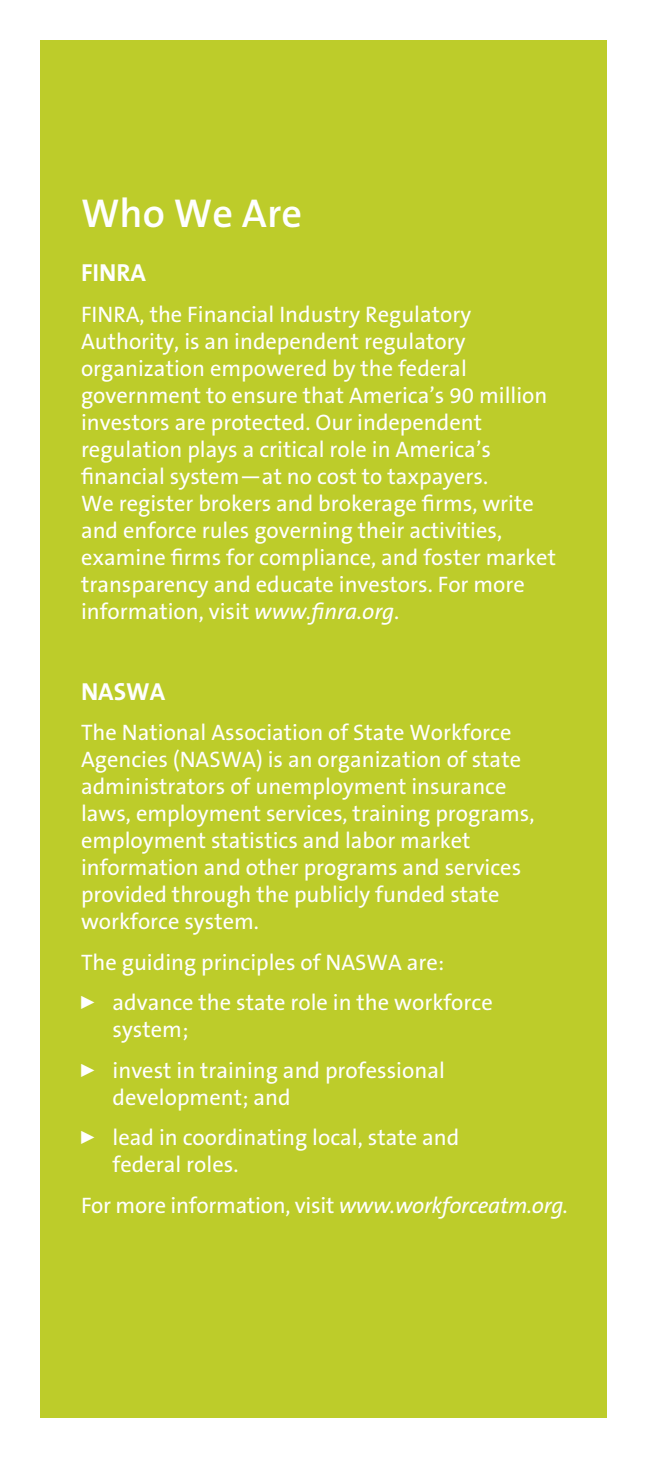
<style>
.page{position:relative;width:648px;height:1458px;background:#fff}
.page>*{position:absolute;margin:0;border:0;box-sizing:border-box;transform-origin:0 0}
.t1{font:600 40.5px "The Sans B6";color:#fff}
.t2{font:700 24.75px "The Sans B7";color:#fff}
.t3{font:22.5px/27px "The Sans B5 Plain";color:#fff}
.s1{font-style:italic}
</style>
<div class="page">
<div style="left:40px;top:40px;width:568px;height:1378px;background:#bdcc2a"></div>
<h1 class="t1" style="left:81px;top:192px;width:223px">Who We Are</h1>
<p class="t2" style="left:81px;top:259px;width:67px">FINRA</p>
<p class="t3" style="left:81px;top:301px;width:477px">FINRA, the Financial Industry Regulatory Authority, is an independent regulatory organization empowered by the federal government to ensure that America’s 90 million investors are protected. Our independent regulation plays a critical role in America’s financial system—at no cost to taxpayers.<br>We register brokers and brokerage firms, write and enforce rules governing their activities, examine firms for compliance, and foster market transparency and educate investors. For more information, visit <span class="s1">www.finra.org</span>.</p>
<p class="t2" style="left:81px;top:678px;width:86px">NASWA</p>
<p class="t3" style="left:81px;top:720px;width:455px">The National Association of State Workforce Agencies (NASWA) is an organization of state administrators of unemployment insurance laws, employment services, training programs, employment statistics and labor market information and other programs and services provided through the publicly funded state workforce system.</p>
<p class="t3" style="left:113px;top:942px;width:382px;line-height:40.5px;text-indent:-32px">The guiding principles of NASWA are: advance the state role in the workforce</p>
<p class="t3" style="left:113px;top:1010px;width:334px;line-height:40.5px">system;<br>invest in training and professional</p>
<p class="t3" style="left:113px;top:1077px;width:348px;line-height:40.5px">development; and<br>lead in coordinating local, state and</p>
<p class="t3" style="left:81px;top:1145px;width:489px;line-height:40.5px;text-indent:32px">federal roles.<br>For more information, visit <span class="s1">www.workforceatm.org.</span></p>
</div>
